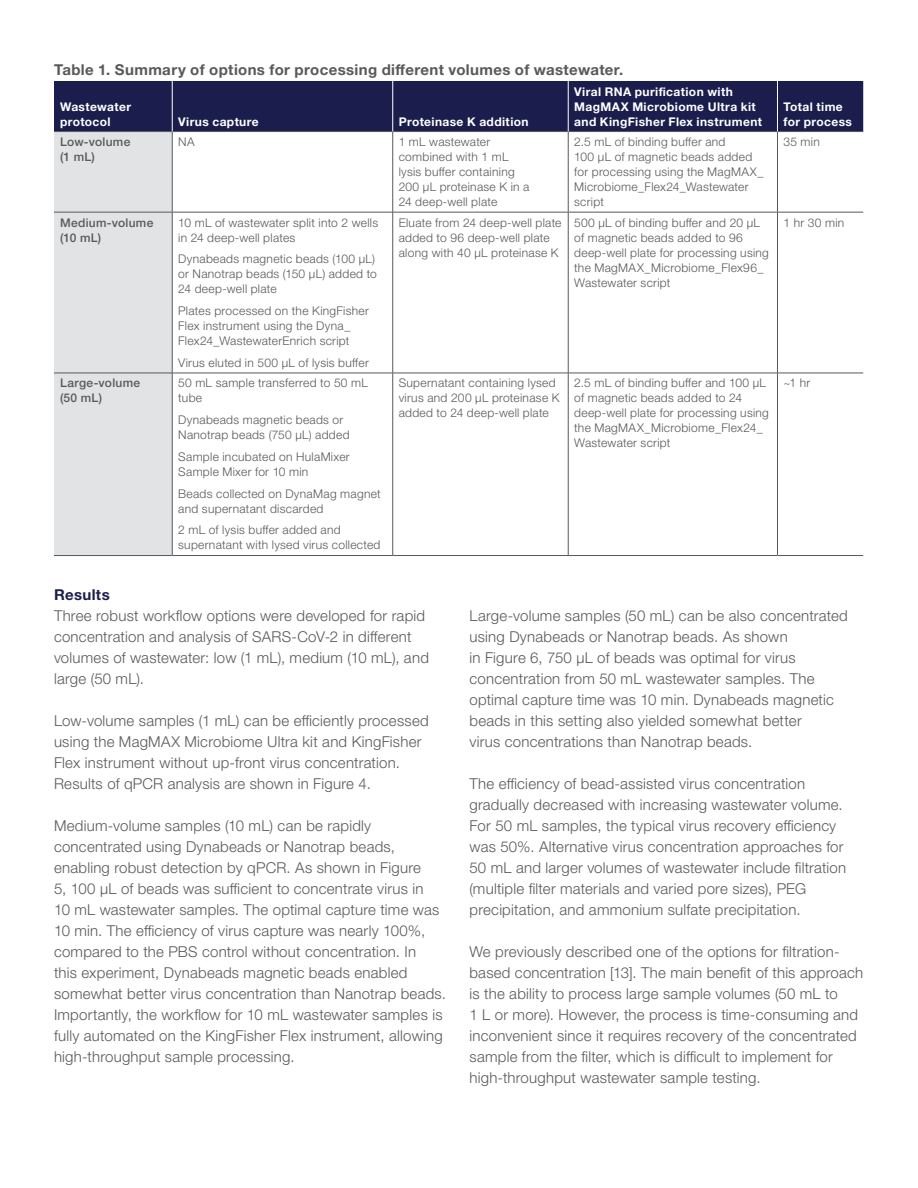
<style>
.page{position:relative;width:918px;height:1188px;background:#fff}
.page>*{position:absolute;margin:0;border:0;box-sizing:border-box;transform-origin:0 0}
.t1{font:300 15px/21px "Helvetica Neue LTW1 G";letter-spacing:.015em;color:#58595b}
.t2{font:700 15px "Helvetica Neue LTW1 G";letter-spacing:.025em;color:#58595b}
.t3{font:700 15px "Helvetica Neue LTW1 G";letter-spacing:.025em;color:#1b1e4d}
.t4{font:300 12px/15px "Helvetica Neue LTW1 G";letter-spacing:.025em;color:#58595b}
.t5{font:700 12px/15px "Helvetica Neue LTW1 G";letter-spacing:.035em;color:#fff}
.t6{font:500 12px/15px "Helvetica Neue LTW1 G";letter-spacing:.025em;color:#58595b}
</style>
<div class="page">
<div style="left:54px;top:81px;width:809px;height:50px;background:#1b1e4d"></div>
<div style="left:54px;top:132px;width:118px;height:423px;background:#e2e3e4"></div>
<hr style="left:54px;top:131px;width:118px;height:1px;background:#58595b">
<hr style="left:172px;top:131px;width:221px;height:1px;background:#58595b">
<hr style="left:172px;top:132px;width:1px;height:80px;background:#58595b">
<hr style="left:393px;top:131px;width:175px;height:1px;background:#58595b">
<hr style="left:392px;top:132px;width:1px;height:80px;background:#58595b">
<hr style="left:568px;top:131px;width:209px;height:1px;background:#58595b">
<hr style="left:568px;top:132px;width:1px;height:80px;background:#58595b">
<hr style="left:777px;top:131px;width:86px;height:1px;background:#58595b">
<hr style="left:777px;top:132px;width:1px;height:80px;background:#58595b">
<hr style="left:54px;top:212px;width:118px;height:1px;background:#58595b">
<hr style="left:172px;top:212px;width:221px;height:1px;background:#58595b">
<hr style="left:172px;top:212px;width:1px;height:161px;background:#58595b">
<hr style="left:393px;top:212px;width:175px;height:1px;background:#58595b">
<hr style="left:392px;top:212px;width:1px;height:161px;background:#58595b">
<hr style="left:568px;top:212px;width:209px;height:1px;background:#58595b">
<hr style="left:568px;top:212px;width:1px;height:161px;background:#58595b">
<hr style="left:777px;top:212px;width:86px;height:1px;background:#58595b">
<hr style="left:777px;top:212px;width:1px;height:161px;background:#58595b">
<hr style="left:54px;top:373px;width:118px;height:1px;background:#58595b">
<hr style="left:172px;top:373px;width:221px;height:1px;background:#58595b">
<hr style="left:172px;top:373px;width:1px;height:182px;background:#58595b">
<hr style="left:393px;top:373px;width:175px;height:1px;background:#58595b">
<hr style="left:392px;top:373px;width:1px;height:182px;background:#58595b">
<hr style="left:568px;top:373px;width:209px;height:1px;background:#58595b">
<hr style="left:568px;top:373px;width:1px;height:182px;background:#58595b">
<hr style="left:777px;top:373px;width:86px;height:1px;background:#58595b">
<hr style="left:777px;top:373px;width:1px;height:182px;background:#58595b">
<hr style="left:54px;top:555px;width:118px;height:1px;background:#58595b">
<hr style="left:172px;top:555px;width:221px;height:1px;background:#58595b">
<hr style="left:393px;top:555px;width:175px;height:1px;background:#58595b">
<hr style="left:568px;top:555px;width:209px;height:1px;background:#58595b">
<hr style="left:777px;top:555px;width:86px;height:1px;background:#58595b">
<hr style="left:172px;top:81px;width:1px;height:50px;background:#fff">
<hr style="left:392px;top:81px;width:1px;height:50px;background:#fff">
<hr style="left:568px;top:81px;width:1px;height:50px;background:#fff">
<hr style="left:777px;top:81px;width:1px;height:50px;background:#fff">
<p class="t2" style="left:54px;top:60px;width:571px">Table 1. Summary of options for processing different volumes of wastewater.</p>
<p class="t5" style="left:60px;top:99px;width:73px">Wastewater protocol</p>
<p class="t5" style="left:574px;top:84px;width:189px">Viral RNA purification with<br>MagMAX Microbiome Ultra kit and KingFisher Flex instrument</p>
<p class="t5" style="left:178px;top:114px;width:82px">Virus capture</p>
<p class="t5" style="left:399px;top:114px;width:131px">Proteinase K addition</p>
<p class="t5" style="left:783px;top:99px;width:70px">Total time for process</p>
<p class="t6" style="left:60px;top:134px;width:72px">Low-volume (1 mL)</p>
<p class="t4" style="left:178px;top:134px;width:18px">NA</p>
<p class="t4" style="left:399px;top:134px;width:132px">1 mL wastewater combined with 1 mL lysis buffer containing<br>200 µL proteinase K in a<br>24 deep-well plate</p>
<p class="t4" style="left:574px;top:134px;width:191px">2.5 mL of binding buffer and<br>100 µL of magnetic beads added for processing using the MagMAX_<br>Microbiome_Flex24_Wastewater script</p>
<p class="t4" style="left:783px;top:134px;width:38px">35 min</p>
<p class="t6" style="left:60px;top:215px;width:95px">Medium-volume (10 mL)</p>
<p class="t4" style="left:178px;top:215px;width:201px">10 mL of wastewater split into 2 wells in 24 deep-well plates</p>
<p class="t4" style="left:178px;top:252px;width:200px">Dynabeads magnetic beads (100 µL) or Nanotrap beads (150 µL) added to<br>24 deep-well plate</p>
<p class="t4" style="left:178px;top:303px;width:192px">Plates processed on the KingFisher<br>Flex instrument using the Dyna_<br>Flex24_WastewaterEnrich script</p>
<p class="t4" style="left:178px;top:355px;width:192px">Virus eluted in 500 µL of lysis buffer</p>
<p class="t4" style="left:399px;top:215px;width:164px">Eluate from 24 deep-well plate added to 96 deep-well plate along with 40 µL proteinase K</p>
<p class="t4" style="left:574px;top:215px;width:196px">500 µL of binding buffer and 20 µL of magnetic beads added to 96 deep-well plate for processing using the MagMAX_Microbiome_Flex96_<br>Wastewater script</p>
<p class="t4" style="left:783px;top:215px;width:62px">1 hr 30 min</p>
<p class="t6" style="left:60px;top:376px;width:82px">Large-volume (50 mL)</p>
<p class="t4" style="left:178px;top:376px;width:191px">50 mL sample transferred to 50 mL tube</p>
<p class="t4" style="left:178px;top:412px;width:173px">Dynabeads magnetic beads or<br>Nanotrap beads (750 µL) added</p>
<p class="t4" style="left:178px;top:449px;width:173px">Sample incubated on HulaMixer<br>Sample Mixer for 10 min</p>
<p class="t4" style="left:178px;top:486px;width:204px">Beads collected on DynaMag magnet and supernatant discarded</p>
<p class="t4" style="left:178px;top:523px;width:204px">2 mL of lysis buffer added and supernatant with lysed virus collected</p>
<p class="t4" style="left:399px;top:376px;width:162px">Supernatant containing lysed virus and 200 µL proteinase K added to 24 deep-well plate</p>
<p class="t4" style="left:574px;top:376px;width:196px">2.5 mL of binding buffer and 100 µL of magnetic beads added to 24 deep-well plate for processing using the MagMAX_Microbiome_Flex24_<br>Wastewater script</p>
<p class="t4" style="left:783px;top:376px;width:28px">~1 hr</p>
<p class="t3" style="left:54px;top:585px;width:57px">Results</p>
<p class="t1" style="left:54px;top:605px;width:376px">Three robust workflow options were developed for rapid concentration and analysis of SARS-CoV-2 in different volumes of wastewater: low (1 mL), medium (10 mL), and large (50 mL).</p>
<p class="t1" style="left:54px;top:710px;width:376px">Low-volume samples (1 mL) can be efficiently processed using the MagMAX Microbiome Ultra kit and KingFisher Flex instrument without up-front virus concentration.<br>Results of qPCR analysis are shown in Figure 4.</p>
<p class="t1" style="left:54px;top:815px;width:394px">Medium-volume samples (10 mL) can be rapidly concentrated using Dynabeads or Nanotrap beads, enabling robust detection by qPCR. As shown in Figure<br>5, 100 µL of beads was sufficient to concentrate virus in<br>10 mL wastewater samples. The optimal capture time was 10 min. The efficiency of virus capture was nearly 100%, compared to the PBS control without concentration. In<br>this experiment, Dynabeads magnetic beads enabled somewhat better virus concentration than Nanotrap beads.<br>Importantly, the workflow for 10 mL wastewater samples is fully automated on the KingFisher Flex instrument, allowing high-throughput sample processing.</p>
<p class="t1" style="left:470px;top:605px;width:380px">Large-volume samples (50 mL) can be also concentrated using Dynabeads or Nanotrap beads. As shown<br>in Figure 6, 750 µL of beads was optimal for virus concentration from 50 mL wastewater samples. The optimal capture time was 10 min. Dynabeads magnetic beads in this setting also yielded somewhat better<br>virus concentrations than Nanotrap beads.</p>
<p class="t1" style="left:470px;top:773px;width:378px">The efficiency of bead-assisted virus concentration gradually decreased with increasing wastewater volume.<br>For 50 mL samples, the typical virus recovery efficiency was 50%. Alternative virus concentration approaches for 50 mL and larger volumes of wastewater include filtration (multiple filter materials and varied pore sizes), PEG precipitation, and ammonium sulfate precipitation.</p>
<p class="t1" style="left:470px;top:941px;width:395px">We previously described one of the options for filtration&shy;based concentration [13]. The main benefit of this approach is the ability to process large sample volumes (50 mL to<br>1 L or more). However, the process is time-consuming and inconvenient since it requires recovery of the concentrated sample from the filter, which is difficult to implement for high-throughput wastewater sample testing.</p>
</div>
